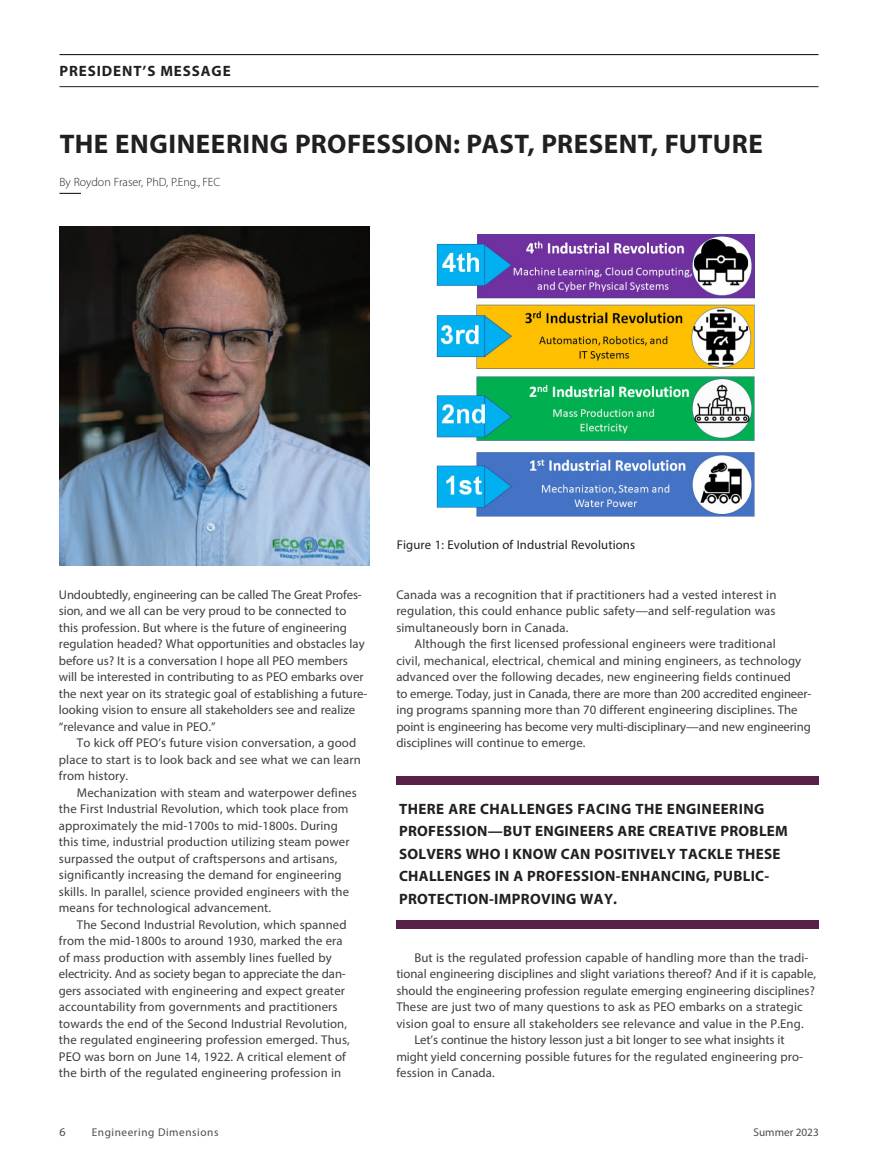
<style>
.page{position:relative;width:878px;height:1175px;background:#fff}
.page>*{position:absolute;margin:0;border:0;box-sizing:border-box;transform-origin:0 0}
.t1{font:700 27px "Myriad Pro";letter-spacing:.015em;color:#231f20}
.t2{font:700 15px/22.5px "Myriad Pro";letter-spacing:.02em;color:#231f20}
.t3{font:700 15px "Myriad Pro";letter-spacing:.06em;color:#231f20}
.t4{font:12.75px/16.5px "Myriad Pro";letter-spacing:.01em;color:#3e3e3f}
.t5{font:12.75px "Myriad Pro";letter-spacing:-.01em;color:#3e3e3f}
.t6{font:12.75px "Myriad Pro";letter-spacing:.01em;color:#231f20}
.t7{font:300 12px "Myriad Pro";color:#231f20}
.t8{font:12px "Myriad Pro";color:#4b4c4d}
.t9{font:11.25px "Myriad Pro";letter-spacing:.05em;color:#4b4c4d}
.t10{font:11.25px "Myriad Pro";color:#4b4c4d}
</style>
<div class="page">
<hr style="left:59px;top:54px;width:759px;height:1px;background:#231f20">
<hr style="left:59px;top:86px;width:759px;height:1px;background:#231f20">
<img style="left:59px;top:226px;width:310px;height:340px">
<svg style="left:59px;top:193px;width:22px;height:1px"></svg>
<img style="left:436px;top:235px;width:318px;height:281px">
<div style="left:396px;top:776px;width:422px;height:8px;background:#592147"></div>
<div style="left:396px;top:920px;width:422px;height:8px;background:#592147"></div>
<p class="t3" style="left:59px;top:62px;width:173px">PRESIDENT’S MESSAGE</p>
<h1 class="t1" style="left:60px;top:128px;width:704px">THE ENGINEERING PROFESSION: PAST, PRESENT, FUTURE</h1>
<p class="t7" style="left:59px;top:175px;width:162px">By Roydon Fraser, PhD, P.Eng., FEC</p>
<p class="t4" style="left:59px;top:586px;width:310px">Undoubtedly, engineering can be called The Great Profes&shy;sion, and we all can be very proud to be connected to this profession. But where is the future of engineering regulation headed? What opportunities and obstacles lay before us? It is a conversation I hope all PEO members will be interested in contributing to as PEO embarks over the next year on its strategic goal of establishing a future&shy;looking vision to ensure all stakeholders see and realize “relevance and value in PEO.”</p>
<p class="t4" style="left:59px;top:734px;width:303px;text-indent:18px">To kick off PEO’s future vision conversation, a good place to start is to look back and see what we can learn from history.</p>
<p class="t4" style="left:59px;top:784px;width:299px;text-indent:18px">Mechanization with steam and waterpower defines the First Industrial Revolution, which took place from approximately the mid-1700s to mid-1800s. During this time, industrial production utilizing steam power surpassed the output of craftspersons and artisans, significantly increasing the demand for engineering skills. In parallel, science provided engineers with the means for technological advancement.</p>
<p class="t4" style="left:59px;top:916px;width:292px;text-indent:18px">The Second Industrial Revolution, which spanned from the mid-1800s to around 1930, marked the era of mass production with assembly lines fuelled by electricity. And as society began to appreciate the dan&shy;gers associated with engineering and expect greater accountability from governments and practitioners towards the end of the Second Industrial Revolution, the regulated engineering profession emerged. Thus, PEO was born on June 14, 1922. A critical element of the birth of the regulated engineering profession in</p>
<p class="t6" style="left:397px;top:537px;width:240px">Figure 1: Evolution of Industrial Revolutions</p>
<p class="t4" style="left:396px;top:586px;width:381px;text-align:justify">Canada was a recognition that if practitioners had a vested interest in regulation, this could enhance public safety—and self-regulation was simultaneously born in Canada.</p>
<p class="t4" style="left:396px;top:635px;width:416px;text-indent:18px">Although the first licensed professional engineers were traditional<br>civil, mechanical, electrical, chemical and mining engineers, as technology advanced over the following decades, new engineering fields continued<br>to emerge. Today, just in Canada, there are more than 200 accredited engineer&shy;ing programs spanning more than 70 different engineering disciplines. The point is engineering has become very multi-disciplinary—and new engineering disciplines will continue to emerge.</p>
<p class="t2" style="left:399px;top:797px;width:390px">THERE ARE CHALLENGES FACING THE ENGINEERING PROFESSION—BUT ENGINEERS ARE CREATIVE PROBLEM SOLVERS WHO I KNOW CAN POSITIVELY TACKLE THESE CHALLENGES IN A PROFESSION-ENHANCING, PUBLIC-PROTECTION-IMPROVING WAY.</p>
<p class="t4" style="left:414px;top:949px;width:395px">But is the regulated profession capable of handling more than the tradi-</p>
<p class="t4" style="left:396px;top:965px;width:421px">tional engineering disciplines and slight variations thereof? And if it is capable,</p>
<p class="t4" style="left:396px;top:982px;width:420px">should the engineering profession regulate emerging engineering disciplines?</p>
<p class="t4" style="left:396px;top:998px;width:408px">These are just two of many questions to ask as PEO embarks on a strategic</p>
<p class="t4" style="left:396px;top:1015px;width:409px">vision goal to ensure all stakeholders see relevance and value in the P.Eng.</p>
<p class="t5" style="left:414px;top:1032px;width:371px">Let’s continue the history lesson just a bit longer to see what insights it</p>
<p class="t4" style="left:396px;top:1048px;width:408px">might yield concerning possible futures for the regulated engineering pro-</p>
<p class="t4" style="left:396px;top:1064px;width:100px">fession in Canada.</p>
<p class="t8" style="left:59px;top:1124px;width:8px">6</p>
<p class="t9" style="left:92px;top:1125px;width:128px">Engineering Dimensions</p>
<p class="t10" style="left:753px;top:1125px;width:67px">Summer 2023</p>
</div>
